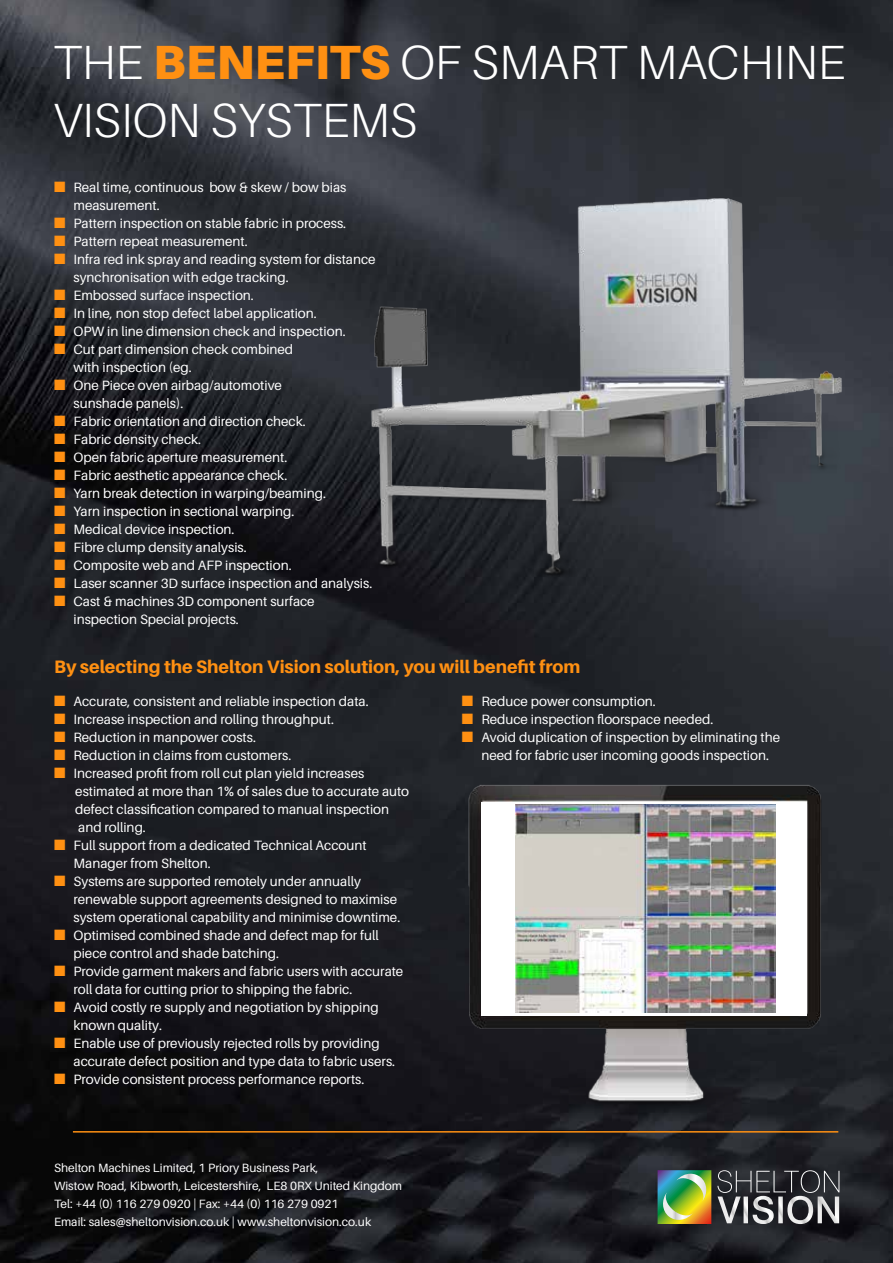
<style>
.page{position:relative;width:893px;height:1263px;background:#fff}
.page>*{position:absolute;margin:0;border:0;box-sizing:border-box;transform-origin:0 0}
.t1{font:300 48px/57.6px "Aileron";color:#fff}
.t2{font:800 18px "Aileron";color:#ff9012}
.t3{font:13.5px/18px "Aileron";color:#fff}
.t4{font:12px/18px "Aileron";color:#fff}
.s1{font-weight:900;color:#ff9012}
.s2{color:#ff9012}
</style>
<div class="page">
<img style="left:0;top:0;width:893px;height:1263px">
<svg style="left:658px;top:1170px;width:53px;height:54px"></svg>
<svg style="left:717px;top:1170px;width:122px;height:54px"></svg>
<img style="left:334px;top:160px;width:540px;height:432px">
<img style="left:445px;top:780px;width:394px;height:353px">
<div style="left:482px;top:802px;width:325px;height:213px;background:#fff"></div>
<img style="left:516px;top:804px;width:259px;height:209px">
<hr style="left:73px;top:1131px;width:765px;height:1px;background:#ff9012">
<h1 class="t1" style="left:53px;top:35px;width:794px">THE <span class="s1">BENEFITS</span> OF SMART MACHINE<br>VISION SYSTEMS</h1>
<p class="t3" style="left:74px;top:178px;width:274px;text-indent:-20px"><span class="s2">■</span> Real time, continuous bow &amp; skew / bow bias measurement.</p>
<p class="t3" style="left:54px;top:214px;width:294px"><span class="s2">■</span> Pattern inspection on stable fabric in process.</p>
<p class="t3" style="left:54px;top:232px;width:195px"><span class="s2">■</span> Pattern repeat measurement.</p>
<p class="t3" style="left:74px;top:250px;width:304px;text-indent:-20px"><span class="s2">■</span> Infra red ink spray and reading system for distance synchronisation with edge tracking.</p>
<p class="t3" style="left:54px;top:286px;width:201px"><span class="s2">■</span> Embossed surface inspection.</p>
<p class="t3" style="left:54px;top:304px;width:264px"><span class="s2">■</span> In line, non stop defect label application.</p>
<p class="t3" style="left:54px;top:322px;width:293px"><span class="s2">■</span> OPW in line dimension check and inspection.</p>
<p class="t3" style="left:74px;top:340px;width:221px;text-indent:-20px"><span class="s2">■</span> Cut part dimension check combined with inspection (eg.</p>
<p class="t3" style="left:74px;top:376px;width:210px;text-indent:-20px"><span class="s2">■</span> One Piece oven airbag/automotive sunshade panels).</p>
<p class="t3" style="left:54px;top:412px;width:253px"><span class="s2">■</span> Fabric orientation and direction check.</p>
<p class="t3" style="left:54px;top:430px;width:149px"><span class="s2">■</span> Fabric density check.</p>
<p class="t3" style="left:54px;top:448px;width:235px"><span class="s2">■</span> Open fabric aperture measurement.</p>
<p class="t3" style="left:54px;top:466px;width:235px"><span class="s2">■</span> Fabric aesthetic appearance check.</p>
<p class="t3" style="left:54px;top:484px;width:273px"><span class="s2">■</span> Yarn break detection in warping/beaming.</p>
<p class="t3" style="left:54px;top:502px;width:242px"><span class="s2">■</span> Yarn inspection in sectional warping.</p>
<p class="t3" style="left:54px;top:520px;width:182px"><span class="s2">■</span> Medical device inspection.</p>
<p class="t3" style="left:54px;top:538px;width:194px"><span class="s2">■</span> Fibre clump density analysis.</p>
<p class="t3" style="left:54px;top:556px;width:239px"><span class="s2">■</span> Composite web and AFP inspection.</p>
<p class="t3" style="left:54px;top:574px;width:320px"><span class="s2">■</span> Laser scanner 3D surface inspection and analysis.</p>
<p class="t3" style="left:74px;top:592px;width:243px;text-indent:-20px"><span class="s2">■</span> Cast &amp; machines 3D component surface inspection Special projects.</p>
<h2 class="t2" style="left:54px;top:656px;width:528px">By selecting the Shelton Vision solution, you will benefit from</h2>
<p class="t3" style="left:54px;top:693px;width:316px"><span class="s2">■</span> Accurate, consistent and reliable inspection data.</p>
<p class="t3" style="left:54px;top:711px;width:281px"><span class="s2">■</span> Increase inspection and rolling throughput.</p>
<p class="t3" style="left:54px;top:729px;width:204px"><span class="s2">■</span> Reduction in manpower costs.</p>
<p class="t3" style="left:54px;top:747px;width:239px"><span class="s2">■</span> Reduction in claims from customers.</p>
<p class="t3" style="left:75px;top:765px;width:335px;text-indent:-21px"><span class="s2">■</span> Increased profit from roll cut plan yield increases estimated at more than 1% of sales due to accurate auto defect classification compared to manual inspection and rolling.</p>
<p class="t3" style="left:74px;top:837px;width:295px;text-indent:-20px"><span class="s2">■</span> Full support from a dedicated Technical Account<br>Manager from Shelton.</p>
<p class="t3" style="left:74px;top:873px;width:328px;text-indent:-20px"><span class="s2">■</span> Systems are supported remotely under annually renewable support agreements designed to maximise system operational capability and minimise downtime.</p>
<p class="t3" style="left:74px;top:927px;width:307px;text-indent:-20px"><span class="s2">■</span> Optimised combined shade and defect map for full piece control and shade batching.</p>
<p class="t3" style="left:74px;top:963px;width:331px;text-indent:-20px"><span class="s2">■</span> Provide garment makers and fabric users with accurate roll data for cutting prior to shipping the fabric.</p>
<p class="t3" style="left:74px;top:999px;width:307px;text-indent:-20px"><span class="s2">■</span> Avoid costly re supply and negotiation by shipping known quality.</p>
<p class="t3" style="left:74px;top:1035px;width:323px;text-indent:-20px"><span class="s2">■</span> Enable use of previously rejected rolls by providing accurate defect position and type data to fabric users.</p>
<p class="t3" style="left:54px;top:1071px;width:312px"><span class="s2">■</span> Provide consistent process performance reports.</p>
<p class="t4" style="left:54px;top:1159px;width:350px">Shelton Machines Limited, 1 Priory Business Park,<br>Wistow Road, Kibworth, Leicestershire, LE8 0RX United Kingdom Tel: +44 (0) 116 279 0920 | Fax: +44 (0) 116 279 0921<br>Email: sales@sheltonvision.co.uk | www.sheltonvision.co.uk</p>
<p class="t3" style="left:462px;top:693px;width:195px"><span class="s2">■</span> Reduce power consumption.</p>
<p class="t3" style="left:462px;top:711px;width:253px"><span class="s2">■</span> Reduce inspection floorspace needed.</p>
<p class="t3" style="left:481px;top:729px;width:300px;text-indent:-20px"><span class="s2">■</span> Avoid duplication of inspection by eliminating the need for fabric user incoming goods inspection.</p>
</div>
